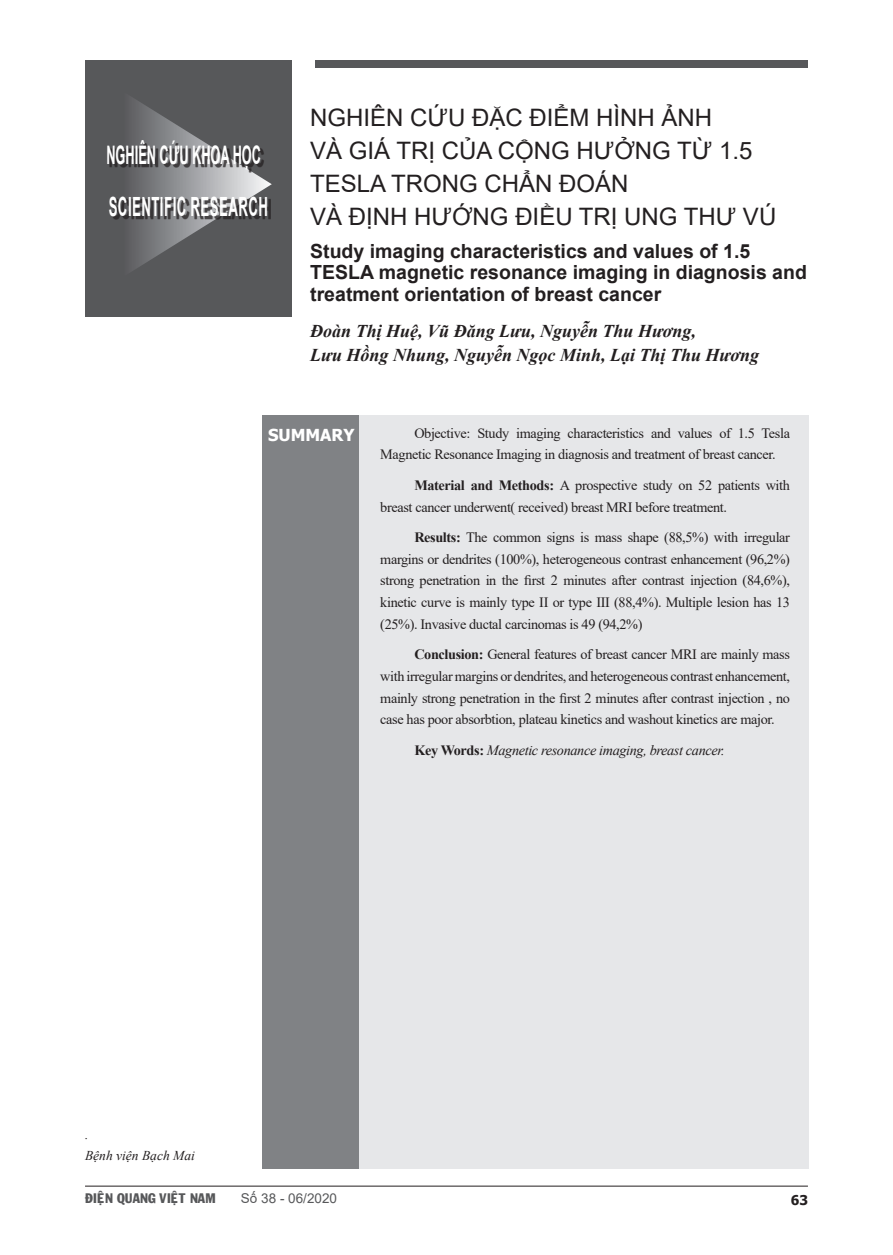
<style>
.page{position:relative;width:893px;height:1255px;background:#fff}
.page>*{position:absolute;margin:0;border:0;box-sizing:border-box;transform-origin:0 0}
.t1{font:700 26.4px "Arial";letter-spacing:.035em;color:#fff;scale:.5 1}
.t2{font:700 25.5px "Arial";color:#fff;scale:.5 1}
.t3{font:24px/33px "Arial";color:#231f20}
.t4{font:700 19.5px/21px "Arial";color:#231f20}
.t5{font:italic 700 18px "Times New Roman";color:#231f20}
.t6{font:700 16.5px "Tahoma";color:#fff}
.t7{font:14.25px/21.8px "Times New Roman";letter-spacing:-.025em;color:#231f20}
.t8{font:italic 14.25px "Times New Roman";letter-spacing:-.025em;color:#231f20}
.t9{font:13.5px "VNI Franko";color:#57585a}
.t10{font:italic 13.5px "Times New Roman";color:#231f20}
.t11{font:13.5px "Arial";color:#57585a}
.t12{font:700 13.5px "Tahoma";color:#231f20}
.s1{font-weight:700}
.s2{font-weight:700;font-style:normal}
</style>
<div class="page">
<hr style="left:85px;top:1185px;width:723px;height:1px;background:#231f20">
<div style="left:85px;top:60px;width:207px;height:256px;background:#57585a"></div>
<svg style="left:132px;top:98px;width:140px;height:173px"></svg>
<div style="left:109px;top:143px;width:155px;height:30px;background:#231f20;opacity:.75"></div>
<div style="left:111px;top:198px;width:160px;height:22px;background:#231f20;opacity:.75"></div>
<div style="left:316px;top:60px;width:492px;height:8px;background:#57585a"></div>
<div style="left:264px;top:415px;width:544px;height:753px;background:#e6e7e9"></div>
<div style="left:263px;top:415px;width:96px;height:753px;background:#808285"></div>
<p class="t2" style="left:106px;top:137px;width:311px">NGHIÊN CỨU KHOA HỌC</p>
<p class="t1" style="left:109px;top:188px;width:320px">SCIENTIFIC RESEARCH</p>
<p class="t3" style="left:310px;top:101px;width:403px">NGHIÊN CỨU ĐẶC ĐIỂM HÌNH ẢNH</p>
<p class="t3" style="left:310px;top:134px;width:444px">VÀ GIÁ TRỊ CỦA CỘNG HƯỞNG TỪ 1.5<br>TESLA TRONG CHẨN ĐOÁN</p>
<p class="t3" style="left:310px;top:200px;width:468px">VÀ ĐỊNH HƯỚNG ĐIỀU TRỊ UNG THƯ VÚ</p>
<p class="t4" style="left:310px;top:241px;width:498px">Study imaging characteristics and values of 1.5<br>TESLA magnetic resonance imaging in diagnosis and treatment orientation of breast cancer</p>
<p class="t5" style="left:310px;top:319px;width:387px">Đoàn Thị Huệ, Vũ Đăng Lưu, Nguyễn Thu Hương,</p>
<p class="t5" style="left:310px;top:343px;width:450px">Lưu Hồng Nhung, Nguyễn Ngọc Minh, Lại Thị Thu Hương</p>
<p class="t6" style="left:268px;top:424px;width:88px">SUMMARY</p>
<p class="t7" style="left:380px;top:421px;width:411px;text-indent:34px">Objective: Study imaging characteristics and values of 1.5 Tesla<br>Magnetic Resonance Imaging in diagnosis and treatment of breast cancer.</p>
<p class="t7" style="left:380px;top:473px;width:411px;text-indent:34px"><span class="s1">Material and Methods:</span> A prospective study on 52 patients with breast cancer underwent( received) breast MRI before treatment.</p>
<p class="t7" style="left:380px;top:525px;width:411px;text-align:justify;text-indent:34px"><span class="s1">Results:</span> The common signs is mass shape (88,5%) with irregular margins or dendrites (100%), heterogeneous contrast enhancement (96,2%) strong penetration in the first 2 minutes after contrast injection (84,6%), kinetic curve is mainly type II or type III (88,4%). Multiple lesion has 13 (25%). Invasive ductal carcinomas is 49 (94,2%)</p>
<p class="t7" style="left:380px;top:643px;width:411px;text-align:justify;text-indent:34px"><span class="s1">Conclusion:</span> General features of breast cancer MRI are mainly mass with irregular margins or dendrites, and heterogeneous contrast enhancement, mainly strong penetration in the first 2 minutes after contrast injection , no case has poor absorbtion, plateau kinetics and washout kinetics are major.</p>
<p class="t8" style="left:414px;top:740px;width:312px"><span class="s2">Key Words:</span> Magnetic resonance imaging, breast cancer.</p>
<p class="t10" style="left:85px;top:1125px;width:5px">.</p>
<p class="t10" style="left:85px;top:1146px;width:111px">Bệnh viện Bạch Mai</p>
<p class="t9" style="left:85px;top:1187px;width:132px">ÑIEÄN QUANG VIEÄT NAM</p>
<p class="t11" style="left:241px;top:1188px;width:98px">Số 38 - 06/2020</p>
<p class="t12" style="left:791px;top:1190px;width:19px">63</p>
</div>
